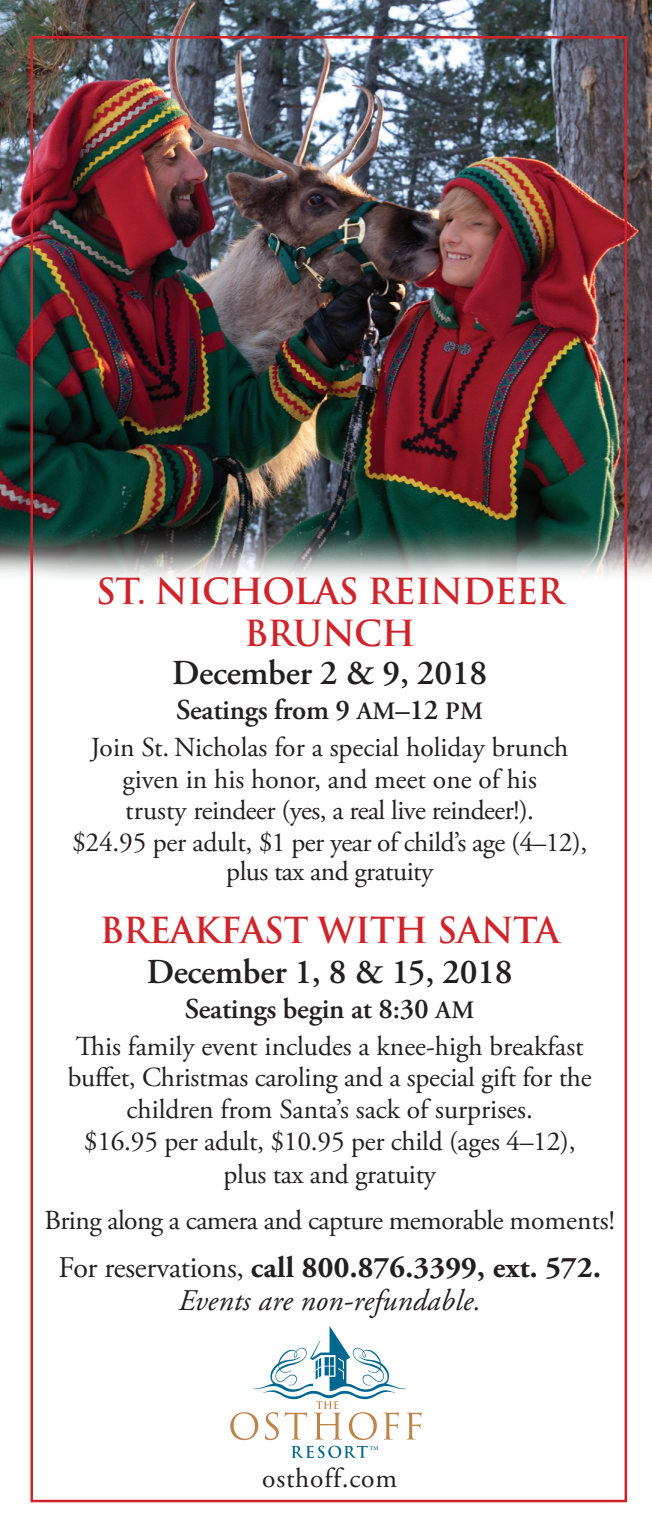
<style>
.page{position:relative;width:652px;height:1530px;background:#fff}
.page>*{position:absolute;margin:0;border:0;box-sizing:border-box;transform-origin:0 0}
.t1{font:700 35px/42.5px "Trajan Pro";letter-spacing:-.02em;color:#d1232a;text-align:center}
.t2{font:600 35px "Adobe Garamond Pro";letter-spacing:-.01em;color:#231f20}
.t3{font:700 30px/32.5px "Adobe Garamond Pro";letter-spacing:.01em;color:#231f20;text-align:center}
.t4{font:600 28.75px "Adobe Garamond Pro";letter-spacing:-.01em;color:#231f20}
.t5{font:27.5px/31.2px "Adobe Garamond Pro";letter-spacing:-.01em;color:#231f20;text-align:center}
.t6{font:27.5px "Adobe Garamond Pro";letter-spacing:.03em;color:#231f20}
.s1{font-size:25px}
.s2{font-weight:400}
.s3{font-weight:400;font-style:italic}
</style>
<div class="page">
<img style="left:0;top:0;width:652px;height:594px">
<svg style="left:230px;top:1326px;width:192px;height:114px"></svg>
<svg style="left:291px;top:1446px;width:87px;height:12px"></svg>
<p class="t1" style="left:96px;top:570px;width:469px">ST. NICHOLAS REINDEER<br>BRUNCH</p>
<p class="t2" style="left:172px;top:652px;width:317px">December 2 &amp; 9, 2018</p>
<p class="t4" style="left:176px;top:693px;width:308px">Seatings from 9 <span class="s1">AM</span>–12 <span class="s1">PM</span></p>
<p class="t5" style="left:91px;top:733px;width:479px">Join St. Nicholas for a special holiday brunch given in his honor, and meet one of his trusty reindeer (yes, a real live reindeer!).</p>
<p class="t5" style="left:72px;top:829px;width:517px;line-height:28.8px">$24.95 per adult, $1 per year of child’s age (4–12), plus tax and gratuity</p>
<p class="t1" style="left:100px;top:909px;width:462px">BREAKFAST WITH SANTA</p>
<p class="t2" style="left:147px;top:951px;width:367px">December 1, 8 &amp; 15, 2018</p>
<p class="t4" style="left:185px;top:992px;width:291px">Seatings begin at 8:30 <span class="s1">AM</span></p>
<p class="t5" style="left:68px;top:1032px;width:525px">This family event includes a knee-high breakfast buffet, Christmas caroling and a special gift for the children from Santa’s sack of surprises.</p>
<p class="t5" style="left:84px;top:1126px;width:493px;line-height:32.5px">$16.95 per adult, $10.95 per child (ages 4–12), plus tax and gratuity</p>
<p class="t5" style="left:45px;top:1205px;width:572px">Bring along a camera and capture memorable moments!</p>
<p class="t3" style="left:59px;top:1252px;width:544px"><span class="s2">For reservations,</span> call 800.876.3399, ext. 572.<br><span class="s3">Events are non-refundable.</span></p>
<p class="t6" style="left:262px;top:1462px;width:136px">osthoff.com</p>
</div>
